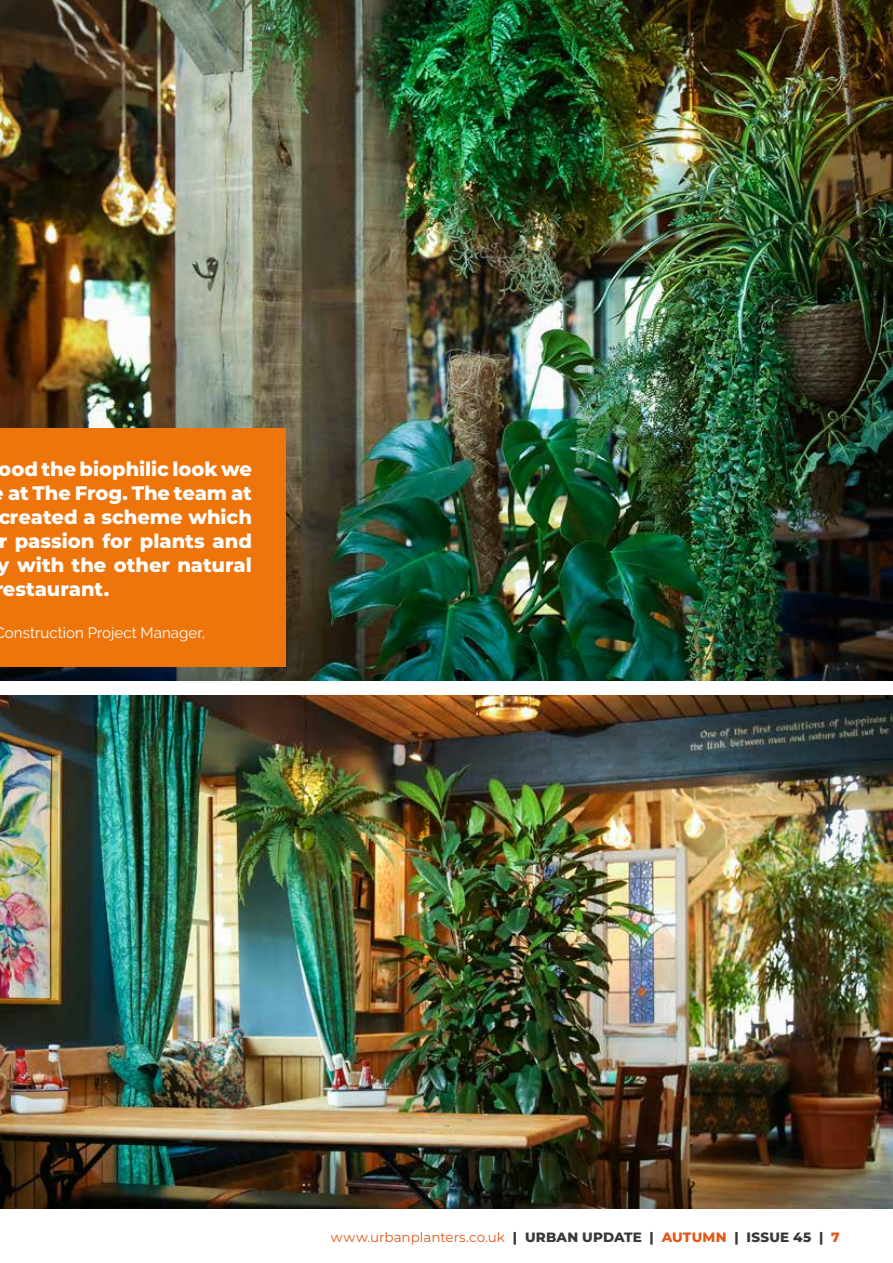
<style>
.page{position:relative;width:893px;height:1263px;background:#fff}
.page>*{position:absolute;margin:0;border:0;box-sizing:border-box;transform-origin:0 0}
.t1{font:800 19.5px "Montserrat";color:#fff}
.t2{font:15px "Raleway";letter-spacing:.005em;color:#fff}
.t3{font:13.5px "Montserrat";letter-spacing:-.005em;color:#e25819}
.s1{font-weight:800;color:#393938}
.s2{font-weight:800}
</style>
<div class="page">
<img style="left:0;top:695px;width:893px;height:514px">
<img style="left:0;top:0;width:893px;height:680px">
<div style="left:0;top:429px;width:286px;height:238px;background:#ee750c"></div>
<p class="t1" style="left:-1px;top:454px;width:255px">ood the biophilic look we</p>
<p class="t1" style="left:8px;top:478px;width:245px">at The Frog. The team at</p>
<p class="t1" style="left:-2px;top:502px;width:255px">created a scheme which</p>
<p class="t1" style="left:-2px;top:526px;width:255px">r passion for plants and</p>
<p class="t1" style="left:-2px;top:550px;width:256px">y with the other natural</p>
<p class="t1" style="left:3px;top:574px;width:108px">estaurant.</p>
<p class="t2" style="left:5px;top:624px;width:202px">onstruction Project Manager,</p>
<p class="t3" style="left:331px;top:1228px;width:510px">www.urbanplanters.co.uk <span class="s1">| URBAN UPDATE |</span> <span class="s2">AUTUMN</span> <span class="s1">| ISSUE 45 |</span> <span class="s2">7</span></p>
</div>
